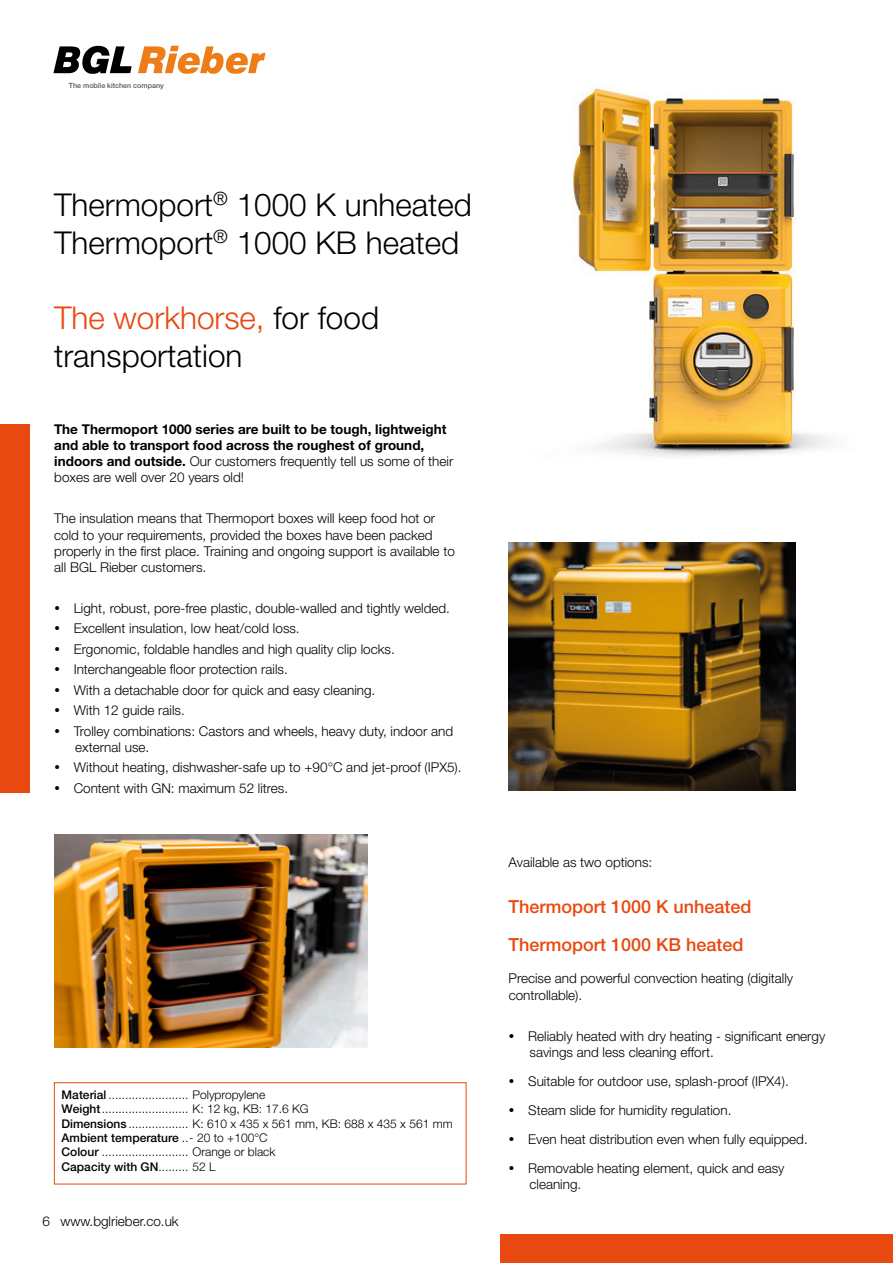
<style>
.page{position:relative;width:893px;height:1263px;background:#fff}
.page>*{position:absolute;margin:0;border:0;box-sizing:border-box;transform-origin:0 0}
.t1{font:300 31.5px/37.8px "Helvetica Neue LT Std";color:#000}
.t2{font:500 18px/37.8px "Helvetica Neue LT Std";color:#e84910}
.t3{font:300 13.5px/16.2px "Helvetica Neue LT Std";color:#000}
.t4{font:700 13.5px/16.2px "Helvetica Neue LT Std";color:#000}
.t5{font:300 12px/14.4px "Helvetica Neue LT Std";color:#000}
.t6{font:500 7.2px "Helvetica Neue LT Std";color:#575756}
.s1{color:#e84910}
.s2{font-weight:300}
.s3{font-weight:500}
</style>
<div class="page">
<hr style="left:892px;top:424px;width:1px;height:53px;background:#e84910">
<svg style="left:138px;top:46px;width:127px;height:28px"></svg>
<svg style="left:53px;top:46px;width:79px;height:28px"></svg>
<img style="left:573px;top:86px;width:258px;height:372px">
<div style="left:54px;top:1082px;width:412px;height:102px;border:1px solid #e84910"></div>
<img style="left:54px;top:834px;width:314px;height:213px">
<img style="left:508px;top:542px;width:287px;height:249px">
<div style="left:0;top:424px;width:30px;height:369px;background:#e84910"></div>
<div style="left:500px;top:1234px;width:393px;height:29px;background:#e84910"></div>
<p class="t6" style="left:69px;top:81px;width:96px">The mobile kitchen company</p>
<h1 class="t1" style="left:54px;top:185px;width:419px">Thermoport<sup>®</sup> 1000 K unheated<br>Thermoport<sup>®</sup> 1000 KB heated</h1>
<h1 class="t1" style="left:54px;top:299px;width:327px"><span class="s1">The workhorse,</span> for food transportation</h1>
<p class="t4" style="left:54px;top:421px;width:401px">The Thermoport 1000 series are built to be tough, lightweight and able to transport food across the roughest of ground, indoors and outside. <span class="s2">Our customers frequently tell us some of their boxes are well over 20 years old!</span></p>
<p class="t3" style="left:54px;top:510px;width:402px">The insulation means that Thermoport boxes will keep food hot or cold to your requirements, provided the boxes have been packed properly in the first place. Training and ongoing support is available to all BGL Rieber customers.</p>
<p class="t3" style="left:54px;top:600px;width:398px">• Light, robust, pore-free plastic, double-walled and tightly welded.</p>
<p class="t3" style="left:54px;top:620px;width:247px">• Excellent insulation, low heat/cold loss.</p>
<p class="t3" style="left:54px;top:641px;width:342px">• Ergonomic, foldable handles and high quality clip locks.</p>
<p class="t3" style="left:54px;top:661px;width:235px">• Interchangeable floor protection rails.</p>
<p class="t3" style="left:54px;top:681px;width:323px">• With a detachable door for quick and easy cleaning.</p>
<p class="t3" style="left:54px;top:702px;width:132px">• With 12 guide rails.</p>
<p class="t3" style="left:75px;top:722px;width:379px;text-indent:-21px">• Trolley combinations: Castors and wheels, heavy duty, indoor and external use.</p>
<p class="t3" style="left:54px;top:759px;width:409px">• Without heating, dishwasher-safe up to +90°C and jet-proof (IPX5).</p>
<p class="t3" style="left:54px;top:779px;width:236px">• Content with GN: maximum 52 litres.</p>
<p class="t5" style="left:62px;top:1087px;width:392px"><span class="s3">Material</span> ........................ Polypropylene<br><span class="s3">Weight</span>.......................... K: 12 kg, KB: 17.6 KG<br><span class="s3">Dimensions</span> .................. K: 610 x 435 x 561 mm, KB: 688 x 435 x 561 mm <span class="s3">Ambient temperature</span> ..- 20 to +100°C<br><span class="s3">Colour</span> .......................... Orange or black<br><span class="s3">Capacity with GN</span>......... 52 L</p>
<p class="t3" style="left:43px;top:1213px;width:138px">6 www.bglrieber.co.uk</p>
<p class="t3" style="left:508px;top:854px;width:145px">Available as two options:</p>
<h2 class="t2" style="left:508px;top:888px;width:245px">Thermoport 1000 K unheated<br>Thermoport 1000 KB heated</h2>
<p class="t3" style="left:508px;top:970px;width:286px">Precise and powerful convection heating (digitally controllable).</p>
<p class="t3" style="left:529px;top:1027px;width:297px;text-indent:-21px">• Reliably heated with dry heating - significant energy savings and less cleaning effort.</p>
<p class="t3" style="left:508px;top:1072px;width:282px">• Suitable for outdoor use, splash-proof (IPX4).</p>
<p class="t3" style="left:508px;top:1101px;width:224px">• Steam slide for humidity regulation.</p>
<p class="t3" style="left:508px;top:1130px;width:301px">• Even heat distribution even when fully equipped.</p>
<p class="t3" style="left:529px;top:1159px;width:257px;text-indent:-21px">• Removable heating element, quick and easy cleaning.</p>
</div>
